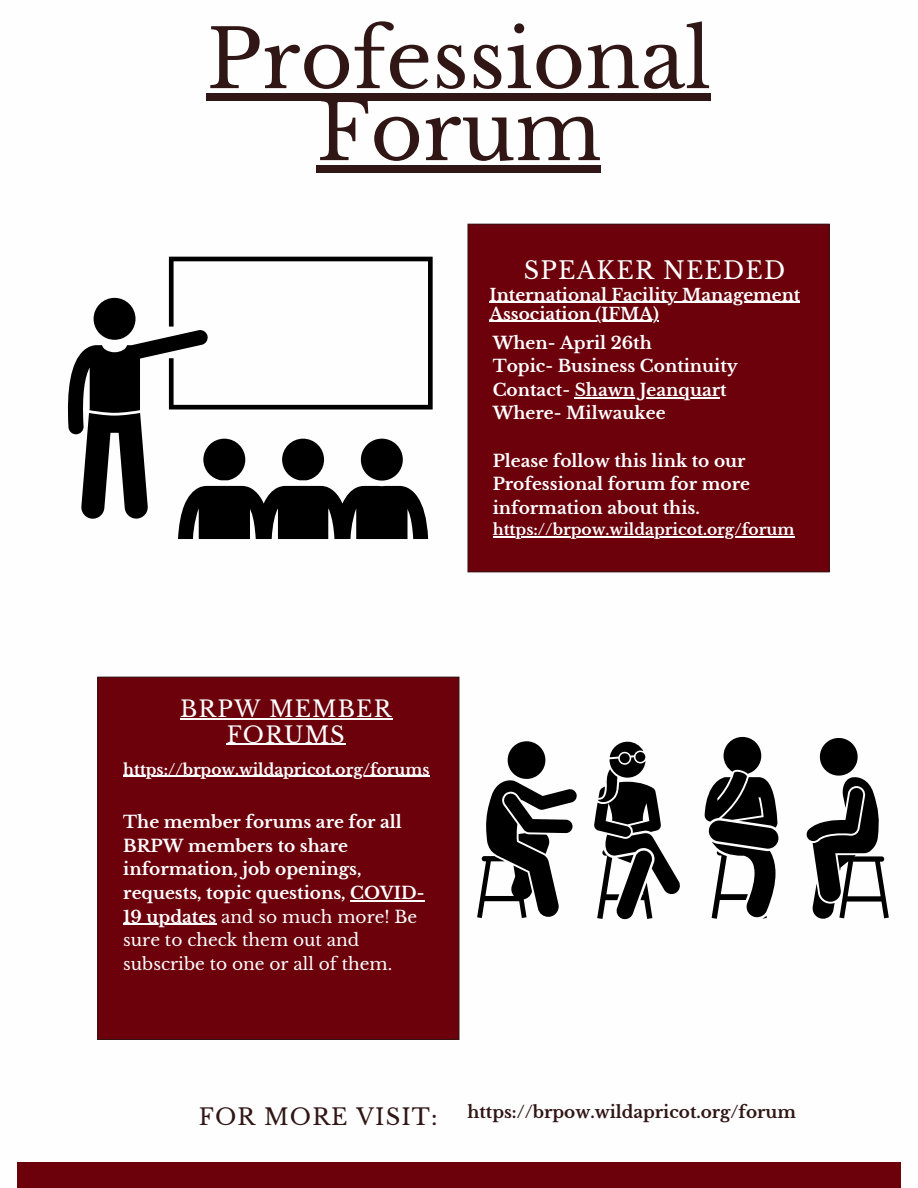
<style>
.page{position:relative;width:918px;height:1188px;background:#fff}
.page>*{position:absolute;margin:0;border:0;box-sizing:border-box;transform-origin:0 0}
.t1{font:80.4px/72px "Libre Baskerville";color:#301614;text-align:center}
.t2{font:24px "Libre Baskerville";letter-spacing:.05em;color:#fefefe}
.t3{font:22.5px/25.8px "Libre Baskerville";letter-spacing:.05em;color:#fefefe;text-align:center}
.t4{font:22.5px "Libre Baskerville";letter-spacing:.05em;color:#301614}
.t5{font:700 16.95px/23.7px "Libre Baskerville";color:#fefefe}
.t6{font:700 16.8px/19.2px "Libre Baskerville";color:#fefefe}
.t7{font:700 16.8px "Libre Baskerville";color:#301614}
.t8{font:700 15.45px "Libre Baskerville";color:#fefefe}
.t9{font:700 15.3px "Libre Baskerville";color:#fefefe}
.s1{font-weight:400}
</style>
<div class="page">
<div style="left:468px;top:224px;width:361px;height:348px;background:#6c010b"></div>
<hr style="left:467px;top:225px;width:1px;height:346px;background:#301614">
<hr style="left:829px;top:225px;width:1px;height:346px;background:#301614">
<hr style="left:468px;top:571px;width:361px;height:1px;background:#301614">
<hr style="left:468px;top:224px;width:361px;height:1px;background:#301614">
<div style="left:98px;top:677px;width:361px;height:363px;background:#6c010b"></div>
<hr style="left:97px;top:678px;width:1px;height:361px;background:#301614">
<hr style="left:459px;top:678px;width:1px;height:361px;background:#301614">
<hr style="left:98px;top:1039px;width:361px;height:1px;background:#301614">
<hr style="left:98px;top:677px;width:361px;height:1px;background:#301614">
<div style="left:17px;top:1163px;width:883px;height:25px;background:#6c010b"></div>
<svg style="left:67px;top:257px;width:366px;height:282px"></svg>
<svg style="left:594px;top:742px;width:86px;height:177px"></svg>
<svg style="left:477px;top:741px;width:100px;height:177px"></svg>
<svg style="left:806px;top:738px;width:83px;height:181px"></svg>
<svg style="left:705px;top:737px;width:74px;height:182px"></svg>
<hr style="left:575px;top:397px;width:145px;height:1px;background:#fefefe">
<hr style="left:493px;top:536px;width:302px;height:2px;background:#fefefe">
<hr style="left:350px;top:900px;width:74px;height:1px;background:#fefefe">
<hr style="left:123px;top:924px;width:93px;height:1px;background:#fefefe">
<hr style="left:180px;top:718px;width:213px;height:1px;background:#fefefe">
<hr style="left:227px;top:744px;width:119px;height:1px;background:#fefefe">
<hr style="left:489px;top:302px;width:311px;height:1px;background:#fefefe">
<hr style="left:489px;top:321px;width:170px;height:1px;background:#fefefe">
<hr style="left:123px;top:776px;width:307px;height:1px;background:#fefefe">
<div style="left:207px;top:93px;width:504px;height:8px;background:#301614"></div>
<div style="left:316px;top:165px;width:285px;height:8px;background:#301614"></div>
<p class="t1" style="left:207px;top:24px;width:506px">Professional<br>Forum</p>
<p class="t2" style="left:524px;top:256px;width:263px">SPEAKER NEEDED</p>
<p class="t6" style="left:489px;top:285px;width:312px">International Facility Management<br>Association (IFMA)</p>
<p class="t5" style="left:493px;top:331px;width:161px">When- April 26th</p>
<p class="t5" style="left:493px;top:354px;width:247px">Topic- Business Continuity</p>
<p class="t5" style="left:493px;top:378px;width:236px">Contact- Shawn Jeanquart</p>
<p class="t5" style="left:493px;top:402px;width:175px">Where- Milwaukee</p>
<p class="t5" style="left:493px;top:449px;width:259px">Please follow this link to our<br>Professional forum for more information about this.</p>
<p class="t8" style="left:493px;top:520px;width:303px">https://brpow.wildapricot.org/forum</p>
<p class="t3" style="left:180px;top:696px;width:213px">BRPW MEMBER<br>FORUMS</p>
<p class="t9" style="left:123px;top:760px;width:308px">https://brpow.wildapricot.org/forums</p>
<p class="t5" style="left:123px;top:810px;width:303px">The member forums are for all<br>BRPW members to share information, job openings, requests, topic questions, COVID-<br>19 updates <span class="s1">and so much more! Be sure to check them out and subscribe to one or all of them.</span></p>
<p class="t4" style="left:199px;top:1103px;width:240px">FOR MORE VISIT:</p>
<p class="t7" style="left:467px;top:1101px;width:330px">https://brpow.wildapricot.org/forum</p>
</div>
